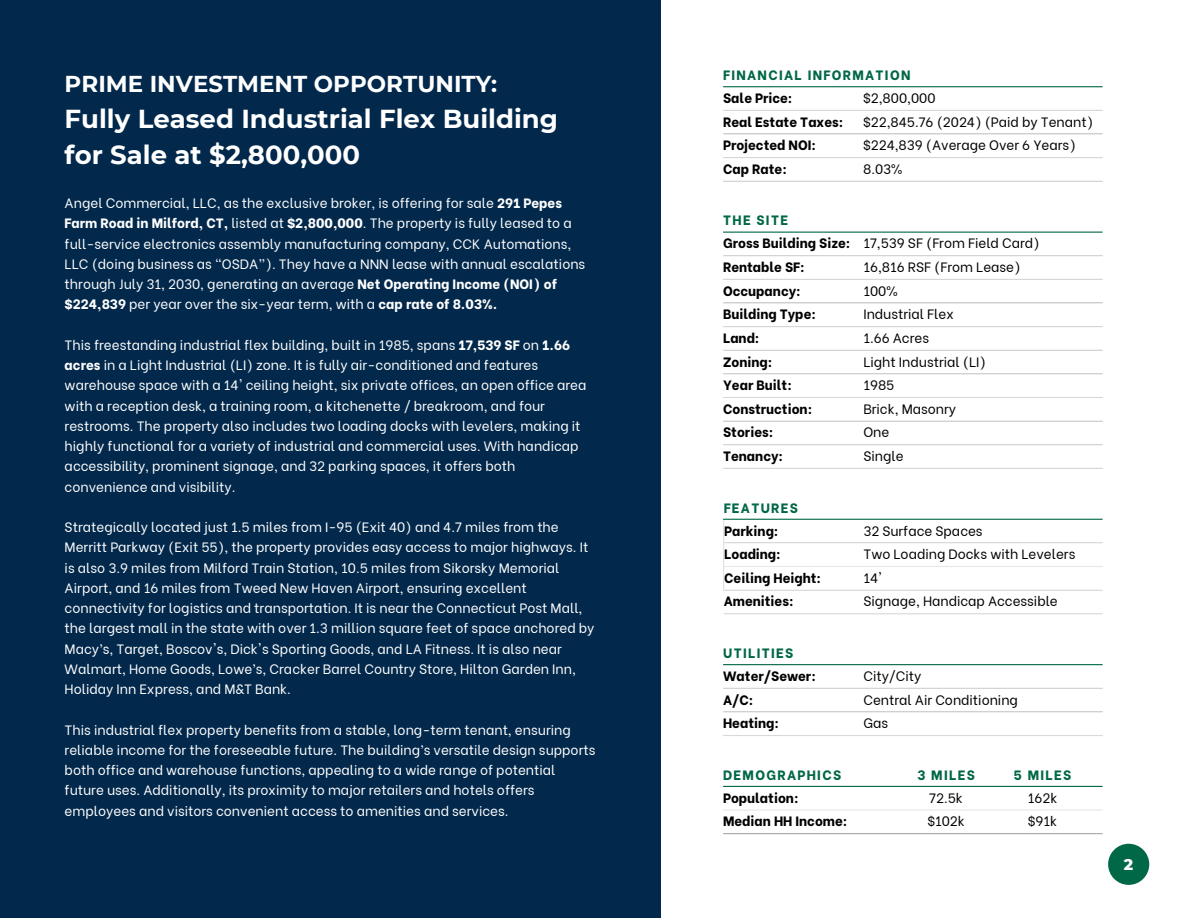
<style>
.page{position:relative;width:1188px;height:918px;background:#fff}
.page>*{position:absolute;margin:0;border:0;box-sizing:border-box;transform-origin:0 0}
.t1{font:700 25.95px/36px "Montserrat";color:#fff}
.t2{font:700 22.95px "Montserrat";color:#fff}
.t3{font:800 15.75px "Montserrat";color:#fff}
.t4{font:13.5px/20.2px "Be Vietnam";color:#fff}
.t5{font:13.5px "Be Vietnam";color:#000}
.t6{font:800 13.5px "Be Vietnam";color:#000}
.t7{font:800 13.5px "Be Vietnam";letter-spacing:.1em;color:#006747}
.s1{font-weight:800}
</style>
<div class="page">
<div style="left:0;top:0;width:661px;height:918px;background:#02284b"></div>
<div style="left:1108px;top:844px;width:41px;height:41px;background:#006747;border-radius:50%"></div>
<hr style="left:723px;top:232px;width:380px;height:1px;background:#006747">
<hr style="left:723px;top:255px;width:380px;height:1px;background:#d9d9d9">
<hr style="left:723px;top:279px;width:380px;height:1px;background:#d9d9d9">
<hr style="left:723px;top:302px;width:380px;height:2px;background:#d9d9d9">
<hr style="left:723px;top:326px;width:380px;height:1px;background:#d9d9d9">
<hr style="left:723px;top:350px;width:380px;height:1px;background:#d9d9d9">
<hr style="left:723px;top:373px;width:380px;height:1px;background:#d9d9d9">
<hr style="left:723px;top:397px;width:380px;height:1px;background:#d9d9d9">
<hr style="left:723px;top:421px;width:380px;height:1px;background:#d9d9d9">
<hr style="left:723px;top:444px;width:380px;height:1px;background:#d9d9d9">
<hr style="left:723px;top:468px;width:380px;height:1px;background:#d9d9d9">
<hr style="left:723px;top:86px;width:380px;height:1px;background:#006747">
<hr style="left:723px;top:110px;width:380px;height:1px;background:#d9d9d9">
<hr style="left:723px;top:133px;width:380px;height:2px;background:#d9d9d9">
<hr style="left:723px;top:157px;width:380px;height:1px;background:#d9d9d9">
<hr style="left:723px;top:181px;width:380px;height:1px;background:#d9d9d9">
<hr style="left:723px;top:786px;width:380px;height:1px;background:#006747">
<hr style="left:723px;top:809px;width:380px;height:2px;background:#e7e7e7">
<hr style="left:723px;top:833px;width:380px;height:1px;background:#a6a6a6">
<hr style="left:723px;top:664px;width:380px;height:1px;background:#006747">
<hr style="left:723px;top:688px;width:380px;height:1px;background:#d9d9d9">
<hr style="left:723px;top:711px;width:380px;height:1px;background:#d9d9d9">
<hr style="left:723px;top:735px;width:380px;height:1px;background:#d9d9d9">
<hr style="left:723px;top:520px;width:1px;height:70px;background:#e7e7e7">
<hr style="left:723px;top:542px;width:380px;height:1px;background:#e7e7e7">
<hr style="left:723px;top:566px;width:380px;height:1px;background:#e7e7e7">
<hr style="left:723px;top:590px;width:380px;height:1px;background:#e7e7e7">
<hr style="left:723px;top:519px;width:380px;height:1px;background:#006747">
<hr style="left:724px;top:613px;width:379px;height:1px;background:#d9d9d9">
<h1 class="t2" style="left:65px;top:70px;width:434px">PRIME INVESTMENT OPPORTUNITY:</h1>
<h1 class="t1" style="left:65px;top:101px;width:495px">Fully Leased Industrial Flex Building for Sale at $2,800,000</h1>
<p class="t4" style="left:65px;top:192px;width:522px">Angel Commercial, LLC, as the exclusive broker, is offering for sale <span class="s1">291 Pepes Farm Road in Milford, CT,</span> listed at <span class="s1">$2,800,000</span>. The property is fully leased to a full-service electronics assembly manufacturing company, CCK Automations, LLC (doing business as “OSDA”). They have a NNN lease with annual escalations through July 31, 2030, generating an average <span class="s1">Net Operating Income (NOI) of $224,839</span> per year over the six-year term, with a <span class="s1">cap rate of 8.03%.</span></p>
<p class="t4" style="left:65px;top:334px;width:523px">This freestanding industrial flex building, built in 1985, spans <span class="s1">17,539 SF</span> on <span class="s1">1.66 acres</span> in a Light Industrial (LI) zone. It is fully air-conditioned and features warehouse space with a 14' ceiling height, six private offices, an open office area with a reception desk, a training room, a kitchenette / breakroom, and four restrooms. The property also includes two loading docks with levelers, making it highly functional for a variety of industrial and commercial uses. With handicap accessibility, prominent signage, and 32 parking spaces, it offers both convenience and visibility.</p>
<p class="t4" style="left:65px;top:516px;width:531px">Strategically located just 1.5 miles from I-95 (Exit 40) and 4.7 miles from the Merritt Parkway (Exit 55), the property provides easy access to major highways. It is also 3.9 miles from Milford Train Station, 10.5 miles from Sikorsky Memorial Airport, and 16 miles from Tweed New Haven Airport, ensuring excellent connectivity for logistics and transportation. It is near the Connecticut Post Mall, the largest mall in the state with over 1.3 million square feet of space anchored by Macy’s, Target, Boscov's, Dick's Sporting Goods, and LA Fitness. It is also near Walmart, Home Goods, Lowe’s, Cracker Barrel Country Store, Hilton Garden Inn, Holiday Inn Express, and M&amp;T Bank.</p>
<p class="t4" style="left:65px;top:718px;width:532px">This industrial flex property benefits from a stable, long-term tenant, ensuring reliable income for the foreseeable future. The building’s versatile design supports both office and warehouse functions, appealing to a wide range of potential future uses. Additionally, its proximity to major retailers and hotels offers employees and visitors convenient access to amenities and services.</p>
<p class="t7" style="left:723px;top:64px;width:189px">FINANCIAL INFORMATION</p>
<p class="t6" style="left:723px;top:87px;width:71px">Sale Price:</p>
<p class="t5" style="left:863px;top:87px;width:74px">$2,800,000</p>
<p class="t6" style="left:723px;top:111px;width:122px">Real Estate Taxes:</p>
<p class="t5" style="left:863px;top:111px;width:232px">$22,845.76 (2024) (Paid by Tenant)</p>
<p class="t6" style="left:723px;top:134px;width:95px">Projected NOI:</p>
<p class="t5" style="left:863px;top:134px;width:214px">$224,839 (Average Over 6 Years)</p>
<p class="t6" style="left:723px;top:158px;width:65px">Cap Rate:</p>
<p class="t5" style="left:863px;top:158px;width:41px">8.03%</p>
<p class="t7" style="left:723px;top:209px;width:66px">THE SITE</p>
<p class="t6" style="left:723px;top:232px;width:129px">Gross Building Size:</p>
<p class="t5" style="left:863px;top:232px;width:178px">17,539 SF (From Field Card)</p>
<p class="t6" style="left:723px;top:256px;width:83px">Rentable SF:</p>
<p class="t5" style="left:863px;top:256px;width:159px">16,816 RSF (From Lease)</p>
<p class="t6" style="left:723px;top:280px;width:79px">Occupancy:</p>
<p class="t5" style="left:863px;top:280px;width:36px">100%</p>
<p class="t6" style="left:723px;top:303px;width:94px">Building Type:</p>
<p class="t5" style="left:863px;top:303px;width:92px">Industrial Flex</p>
<p class="t6" style="left:723px;top:327px;width:38px">Land:</p>
<p class="t5" style="left:863px;top:327px;width:67px">1.66 Acres</p>
<p class="t6" style="left:723px;top:350px;width:51px">Zoning:</p>
<p class="t5" style="left:863px;top:350px;width:124px">Light Industrial (LI)</p>
<p class="t6" style="left:723px;top:374px;width:70px">Year Built:</p>
<p class="t5" style="left:863px;top:374px;width:33px">1985</p>
<p class="t6" style="left:723px;top:398px;width:91px">Construction:</p>
<p class="t5" style="left:863px;top:398px;width:94px">Brick, Masonry</p>
<p class="t6" style="left:723px;top:421px;width:52px">Stories:</p>
<p class="t5" style="left:863px;top:421px;width:28px">One</p>
<p class="t6" style="left:723px;top:445px;width:61px">Tenancy:</p>
<p class="t5" style="left:863px;top:445px;width:42px">Single</p>
<p class="t7" style="left:724px;top:496px;width:76px">FEATURES</p>
<p class="t6" style="left:724px;top:519px;width:56px">Parking:</p>
<p class="t5" style="left:863px;top:519px;width:121px">32 Surface Spaces</p>
<p class="t6" style="left:724px;top:543px;width:58px">Loading:</p>
<p class="t5" style="left:863px;top:543px;width:214px">Two Loading Docks with Levelers</p>
<p class="t6" style="left:724px;top:567px;width:98px">Ceiling Height:</p>
<p class="t5" style="left:863px;top:567px;width:20px">14'</p>
<p class="t6" style="left:724px;top:590px;width:71px">Amenities:</p>
<p class="t5" style="left:863px;top:590px;width:196px">Signage, Handicap Accessible</p>
<p class="t7" style="left:723px;top:642px;width:72px">UTILITIES</p>
<p class="t6" style="left:723px;top:665px;width:94px">Water/Sewer:</p>
<p class="t5" style="left:863px;top:665px;width:59px">City/City</p>
<p class="t6" style="left:723px;top:688px;width:32px">A/C:</p>
<p class="t5" style="left:863px;top:688px;width:156px">Central Air Conditioning</p>
<p class="t6" style="left:723px;top:712px;width:58px">Heating:</p>
<p class="t5" style="left:863px;top:712px;width:26px">Gas</p>
<p class="t7" style="left:723px;top:764px;width:120px">DEMOGRAPHICS</p>
<p class="t7" style="left:917px;top:764px;width:59px">3 MILES</p>
<p class="t7" style="left:1014px;top:764px;width:59px">5 MILES</p>
<p class="t6" style="left:723px;top:787px;width:77px">Population:</p>
<p class="t5" style="left:929px;top:787px;width:35px">72.5k</p>
<p class="t5" style="left:1028px;top:787px;width:31px">162k</p>
<p class="t6" style="left:723px;top:810px;width:126px">Median HH Income:</p>
<p class="t5" style="left:927px;top:810px;width:39px">$102k</p>
<p class="t5" style="left:1028px;top:810px;width:31px">$91k</p>
<p class="t3" style="left:1124px;top:854px;width:11px">2</p>
</div>
